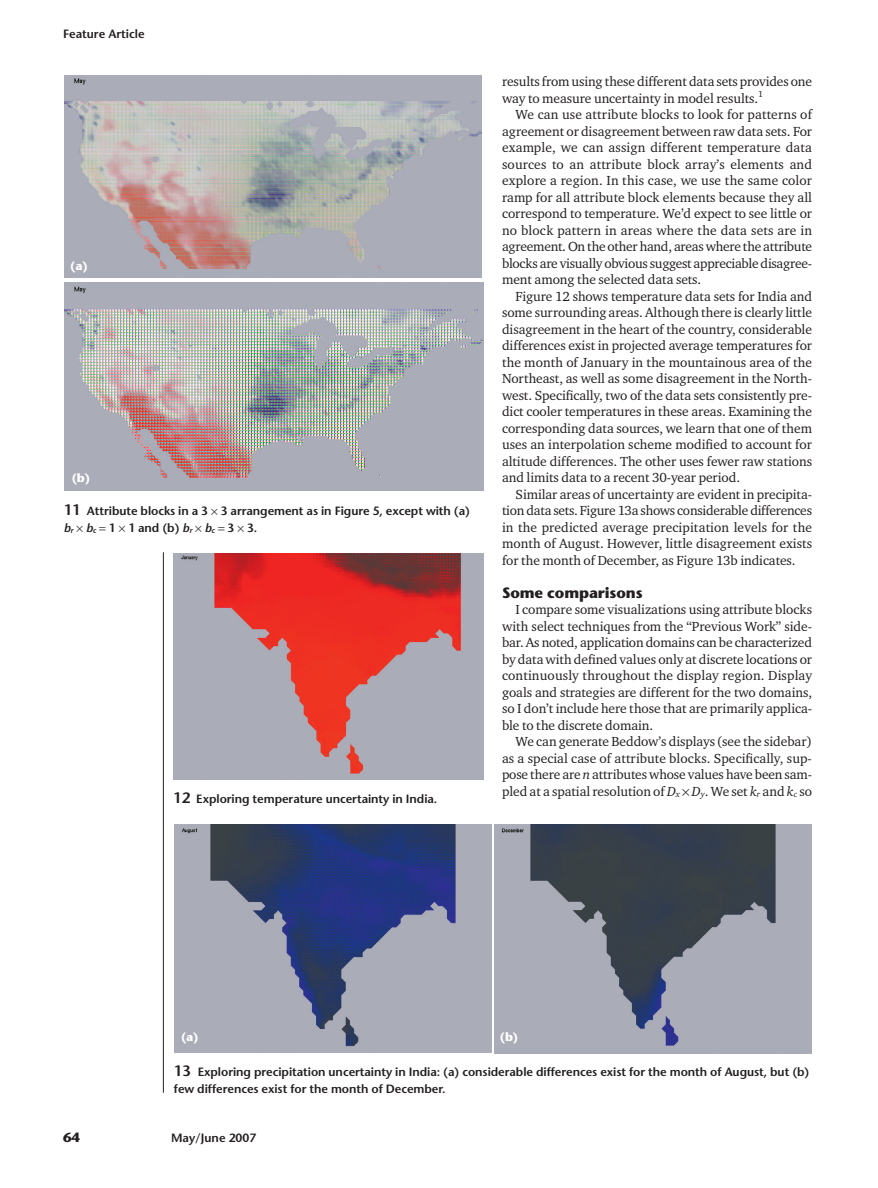
<style>
.page{position:relative;width:878px;height:1188px;background:#fff}
.page>*{position:absolute;margin:0;border:0;box-sizing:border-box;transform-origin:0 0}
.t1{font:700 15px "Stone Sans";letter-spacing:-.005em;color:#231f20}
.t2{font:13.5px/16.5px "Charter ITC";letter-spacing:-.005em;color:#231f20;text-align:justify}
.t3{font:700 13.5px "Stone Sans";color:#231f20}
.t4{font:600 12px/16.5px "Stone Sans";letter-spacing:-.005em;color:#231f20}
.t5{font:700 12px "Stone Sans";color:#fff}
.s1{font-size:15px}
.s2{font-style:italic}
</style>
<div class="page">
<hr style="left:163px;top:552px;width:1px;height:541px;background:#231f20">
<img style="left:64px;top:75px;width:417px;height:202px">
<img style="left:64px;top:282px;width:419px;height:209px">
<img style="left:174px;top:554px;width:309px;height:225px">
<img style="left:174px;top:824px;width:317px;height:229px">
<img style="left:494px;top:825px;width:317px;height:228px">
<p class="t4" style="left:63px;top:27px;width:83px">Feature Article</p>
<p class="t5" style="left:70px;top:261px;width:19px">(a)</p>
<p class="t5" style="left:72px;top:474px;width:20px">(b)</p>
<p class="t4" style="left:64px;top:504px;width:408px"><span class="s1">11</span> Attribute blocks in a 3 3 arrangement as in Figure 5, except with (a) <span class="s2">b</span><sub>r</sub> <span class="s2">b</span><sub>c</sub> 1 1 and (b) <span class="s2">b</span><sub>r</sub> <span class="s2">b</span><sub>c</sub> 3 3.</p>
<p class="t4" style="left:173px;top:792px;width:266px"><span class="s1">12</span> Exploring temperature uncertainty in India.</p>
<p class="t2" style="left:502px;top:74px;width:311px">results from using these different data sets provides one way to measure uncertainty in model results.<sup>1</sup></p>
<p class="t2" style="left:502px;top:107px;width:311px;text-indent:14px">We can use attribute blocks to look for patterns of agreement or disagreement between raw data sets. For example, we can assign different temperature data sources to an attribute block array’s elements and explore a region. In this case, we use the same color ramp for all attribute block elements because they all correspond to temperature. We’d expect to see little or no block pattern in areas where the data sets are in agreement. On the other hand, areas where the attribute blocks are visually obvious suggest appreciable disagree&shy;ment among the selected data sets.</p>
<p class="t2" style="left:502px;top:288px;width:311px;text-indent:14px">Figure 12 shows temperature data sets for India and some surrounding areas. Although there is clearly little disagreement in the heart of the country, considerable differences exist in projected average temperatures for the month of January in the mountainous area of the Northeast, as well as some disagreement in the North&shy;west. Specifically, two of the data sets consistently pre&shy;dict cooler temperatures in these areas. Examining the corresponding data sources, we learn that one of them uses an interpolation scheme modified to account for altitude differences. The other uses fewer raw stations and limits data to a recent 30-year period.</p>
<p class="t2" style="left:502px;top:486px;width:311px;text-indent:14px">Similar areas of uncertainty are evident in precipita&shy;tion data sets. Figure 13a shows considerable differences in the predicted average precipitation levels for the month of August. However, little disagreement exists for the month of December, as Figure 13b indicates.</p>
<p class="t1" style="left:502px;top:587px;width:142px">Some comparisons</p>
<p class="t2" style="left:502px;top:602px;width:311px;text-indent:14px">I compare some visualizations using attribute blocks with select techniques from the “Previous Work” side&shy;bar. As noted, application domains can be characterized by data with defined values only at discrete locations or continuously throughout the display region. Display goals and strategies are different for the two domains, so I don’t include here those that are primarily applica&shy;ble to the discrete domain.</p>
<p class="t2" style="left:502px;top:734px;width:311px;text-indent:14px">We can generate Beddow’s displays(see the sidebar) as a special case of attribute blocks. Specifically, sup&shy;pose there are <span class="s2">n</span> attributes whose values have been sam&shy;pled at a spatial resolution of <span class="s2">D</span><sub>x</sub> <span class="s2">D</span><sub>y</sub>. We set <span class="s2">k</span><sub>r</sub> and <span class="s2">k</span><sub>c</sub> so</p>
<p class="t5" style="left:181px;top:1032px;width:19px">(a)</p>
<p class="t5" style="left:500px;top:1032px;width:20px">(b)</p>
<p class="t4" style="left:174px;top:1065px;width:637px"><span class="s1">13</span> Exploring precipitation uncertainty in India: (a) considerable differences exist for the month of August, but (b) few differences exist for the month of December.</p>
<p class="t3" style="left:63px;top:1132px;width:19px">64</p>
<p class="t4" style="left:171px;top:1131px;width:87px">May/June 2007</p>
</div>
